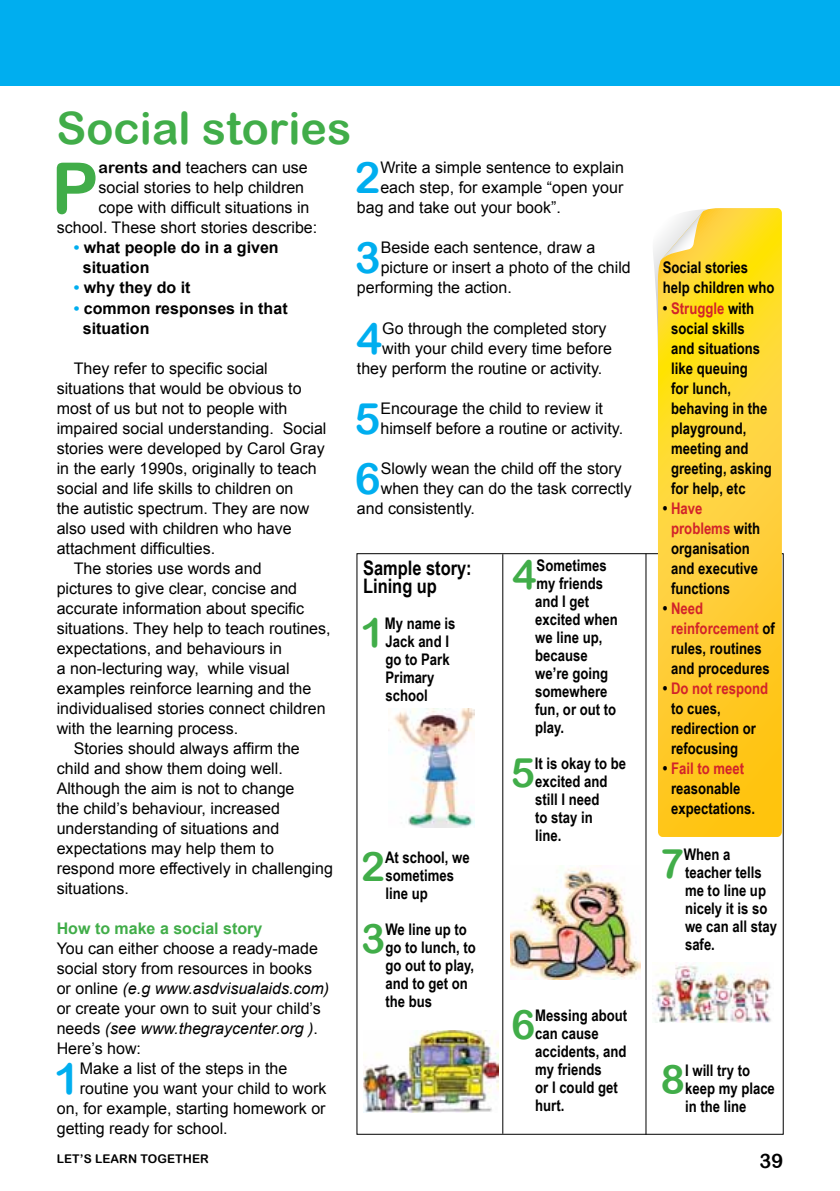
<style>
.page{position:relative;width:840px;height:1191px;background:#fff}
.page>*{position:absolute;margin:0;border:0;box-sizing:border-box;transform-origin:0 0}
.t1{font:71px "Arial Rounded MT Bold";color:#41ad49}
.t2{font:44.6px "Arial Rounded MT Bold";color:#41ad49}
.t3{font:43.4px "Arial Rounded MT Bold";color:#00aeef}
.t4{font:40.8px "Arial Rounded MT Bold";color:#41ad49}
.t5{font:700 20px/18px "Arial Narrow";color:#000}
.t6{font:20px "Arial Rounded MT Bold";color:#000}
.t7{font:16px/20px "Arial";color:#000}
.t8{font:700 16px/18px "Arial Narrow";color:#000}
.t9{font:700 16px/20px "Arial";color:#000}
.t10{font:700 16px "Arial";color:#41ad49}
.t11{font:12px "Arial Rounded MT Bold";letter-spacing:.01em;color:#000}
.s1{font-family:"Arial Rounded MT Bold"}
.s2{color:#00aeef}
.s3{font-style:italic}
.s4{color:#d2232a}
</style>
<div class="page">
<div style="left:0;top:0;width:839px;height:85px;background:#00aeef"></div>
<img style="left:388px;top:709px;width:86px;height:118px">
<img style="left:363px;top:1030px;width:135px;height:83px">
<img style="left:652px;top:962px;width:119px;height:60px">
<img style="left:510px;top:865px;width:130px;height:114px">
<hr style="left:502px;top:554px;width:1px;height:579px;background:#000">
<hr style="left:645px;top:553px;width:1px;height:581px;background:#000">
<svg style="left:657px;top:208px;width:124px;height:629px;background:#ffd231"></svg>
<svg style="left:653px;top:209px;width:64px;height:172px"></svg>
<h2 class="t2" style="left:57px;top:102px;width:296px">Social stories</h2>
<h1 class="t1" style="left:51px;top:146px;width:49px">P</h1>
<p class="t7" style="left:98px;top:158px;width:211px"><span class="s1">arents and</span> teachers can use</p>
<h3 class="t3" style="left:354px;top:152px;width:27px">2</h3>
<p class="t7" style="left:380px;top:158px;width:245px">Write a simple sentence to explain</p>
<p class="t7" style="left:380px;top:178px;width:244px">each step, for example “open your</p>
<p class="t7" style="left:357px;top:198px;width:205px">bag and take out your book”.</p>
<h3 class="t3" style="left:354px;top:232px;width:27px">3</h3>
<p class="t7" style="left:380px;top:238px;width:216px">Beside each sentence, draw a</p>
<p class="t7" style="left:98px;top:178px;width:207px">social stories to help children</p>
<p class="t7" style="left:98px;top:198px;width:212px">cope with difficult situations in</p>
<p class="t7" style="left:57px;top:218px;width:262px">school. These short stories describe:</p>
<p class="t9" style="left:83px;top:238px;width:197px;text-indent:-9px"><span class="s2">•</span> what people do in a given situation</p>
<p class="t9" style="left:74px;top:278px;width:118px"><span class="s2">•</span> why they do it</p>
<p class="t9" style="left:83px;top:298px;width:206px;text-indent:-9px"><span class="s2">•</span> common responses in that situation</p>
<p class="t7" style="left:74px;top:358px;width:195px">They refer to specific social</p>
<p class="t7" style="left:57px;top:378px;width:246px">situations that would be obvious to</p>
<p class="t7" style="left:57px;top:398px;width:232px">most of us but not to people with</p>
<p class="t7" style="left:57px;top:418px;width:271px">impaired social understanding. Social</p>
<p class="t7" style="left:57px;top:438px;width:269px">stories were developed by Carol Gray</p>
<p class="t7" style="left:57px;top:458px;width:261px">in the early 1990s, originally to teach</p>
<p class="t7" style="left:57px;top:478px;width:238px">social and life skills to children on</p>
<p class="t7" style="left:57px;top:498px;width:254px">the autistic spectrum. They are now</p>
<p class="t7" style="left:57px;top:518px;width:236px">also used with children who have</p>
<p class="t7" style="left:57px;top:538px;width:160px">attachment difficulties.</p>
<p class="t7" style="left:74px;top:558px;width:189px">The stories use words and</p>
<p class="t7" style="left:57px;top:578px;width:242px">pictures to give clear, concise and</p>
<p class="t7" style="left:57px;top:598px;width:249px">accurate information about specific</p>
<p class="t7" style="left:57px;top:618px;width:275px">situations. They help to teach routines,</p>
<p class="t7" style="left:57px;top:638px;width:227px">expectations, and behaviours in</p>
<p class="t7" style="left:57px;top:658px;width:234px">a non-lecturing way, while visual</p>
<p class="t7" style="left:57px;top:678px;width:256px">examples reinforce learning and the</p>
<p class="t7" style="left:57px;top:698px;width:270px">individualised stories connect children</p>
<p class="t7" style="left:57px;top:718px;width:183px">with the learning process.</p>
<p class="t7" style="left:74px;top:738px;width:227px">Stories should always affirm the</p>
<p class="t7" style="left:57px;top:758px;width:227px">child and show them doing well.</p>
<p class="t7" style="left:57px;top:778px;width:239px">Although the aim is not to change</p>
<p class="t7" style="left:57px;top:798px;width:224px">the child’s behaviour, increased</p>
<p class="t7" style="left:57px;top:818px;width:224px">understanding of situations and</p>
<p class="t7" style="left:57px;top:838px;width:218px">expectations may help them to</p>
<p class="t7" style="left:57px;top:858px;width:277px">respond more effectively in challenging</p>
<p class="t7" style="left:57px;top:878px;width:74px">situations.</p>
<p class="t10" style="left:57px;top:917px;width:207px">How to make a social story</p>
<p class="t7" style="left:57px;top:938px;width:274px">You can either choose a ready-made social story from resources in books or online <span class="s3">(e.g www.asdvisualaids.com) </span>or create your own to suit your child’s needs <span class="s3">(see www.thegraycenter.org )</span>.<br>Here’s how:</p>
<h3 class="t3" style="left:54px;top:1052px;width:27px">1</h3>
<p class="t7" style="left:80px;top:1058px;width:209px">Make a list of the steps in the</p>
<p class="t7" style="left:380px;top:258px;width:251px">picture or insert a photo of the child</p>
<p class="t7" style="left:357px;top:278px;width:156px">performing the action.</p>
<h3 class="t3" style="left:356px;top:312px;width:27px">4</h3>
<p class="t7" style="left:382px;top:318px;width:226px">Go through the completed story</p>
<p class="t7" style="left:382px;top:338px;width:231px">with your child every time before</p>
<p class="t7" style="left:357px;top:358px;width:247px">they perform the routine or activity.</p>
<h3 class="t3" style="left:354px;top:392px;width:27px">5</h3>
<p class="t7" style="left:380px;top:398px;width:244px">Encourage the child to review it himself before a routine or activity.</p>
<h3 class="t3" style="left:355px;top:452px;width:27px">6</h3>
<p class="t7" style="left:380px;top:458px;width:242px">Slowly wean the child off the story</p>
<p class="t7" style="left:380px;top:478px;width:252px">when they can do the task correctly</p>
<p class="t7" style="left:357px;top:498px;width:119px">and consistently.</p>
<h3 class="t4" style="left:512px;top:550px;width:26px">4</h3>
<p class="t8" style="left:535px;top:555px;width:84px">Sometimes my friends and I get excited when we line up, because we’re going somewhere fun, or out to play.</p>
<h3 class="t4" style="left:510px;top:748px;width:26px">5</h3>
<p class="t8" style="left:534px;top:753px;width:93px">It is okay to be excited and still I need<br>to stay in<br>line.</p>
<p class="t5" style="left:363px;top:558px;width:110px">Sample story:<br>Lining up</p>
<h3 class="t4" style="left:360px;top:608px;width:26px">1</h3>
<p class="t8" style="left:384px;top:613px;width:72px">My name is<br>Jack and I go to Park<br>Primary school</p>
<h3 class="t4" style="left:360px;top:842px;width:26px">2</h3>
<p class="t8" style="left:385px;top:847px;width:86px">At school, we sometimes line up</p>
<h3 class="t4" style="left:361px;top:914px;width:26px">3</h3>
<p class="t8" style="left:385px;top:919px;width:92px">We line up to go to lunch, to go out to play, and to get on the bus</p>
<h3 class="t4" style="left:510px;top:1000px;width:26px">6</h3>
<p class="t8" style="left:535px;top:1005px;width:93px">Messing about can cause accidents, and my friends<br>or I could get hurt.</p>
<p class="t7" style="left:80px;top:1078px;width:248px">routine you want your child to work</p>
<p class="t7" style="left:57px;top:1098px;width:270px">on, for example, starting homework or</p>
<p class="t7" style="left:57px;top:1118px;width:172px">getting ready for school.</p>
<p class="t8" style="left:662px;top:257px;width:113px;line-height:20px">Social stories help children who</p>
<p class="t8" style="left:670px;top:297px;width:102px;line-height:20px;text-indent:-8px">• <span class="s4">Struggle</span> with social skills and situations like queuing<br>for lunch, behaving in the playground, meeting and greeting, asking for help, etc</p>
<p class="t8" style="left:670px;top:497px;width:90px;line-height:20px;text-indent:-8px">• <span class="s4">Have problems</span> with organisation and executive functions</p>
<p class="t8" style="left:670px;top:597px;width:105px;line-height:20px;text-indent:-8px">• <span class="s4">Need reinforcement</span> of rules, routines and procedures</p>
<p class="t8" style="left:670px;top:677px;width:98px;line-height:20px;text-indent:-8px">• <span class="s4">Do not respond </span>to cues, redirection or refocusing</p>
<p class="t8" style="left:670px;top:757px;width:85px;line-height:20px;text-indent:-8px">• <span class="s4">Fail to meet </span>reasonable expectations.</p>
<h3 class="t4" style="left:659px;top:839px;width:26px">7</h3>
<p class="t8" style="left:683px;top:844px;width:95px">When a teacher tells me to line up nicely it is so we can all stay safe.</p>
<h3 class="t4" style="left:660px;top:1055px;width:26px">8</h3>
<p class="t8" style="left:684px;top:1060px;width:91px">I will try to keep my place in the line</p>
<p class="t11" style="left:57px;top:1151px;width:154px">LET’S LEARN TOGETHER</p>
<p class="t6" style="left:759px;top:1148px;width:25px">39</p>
</div>
